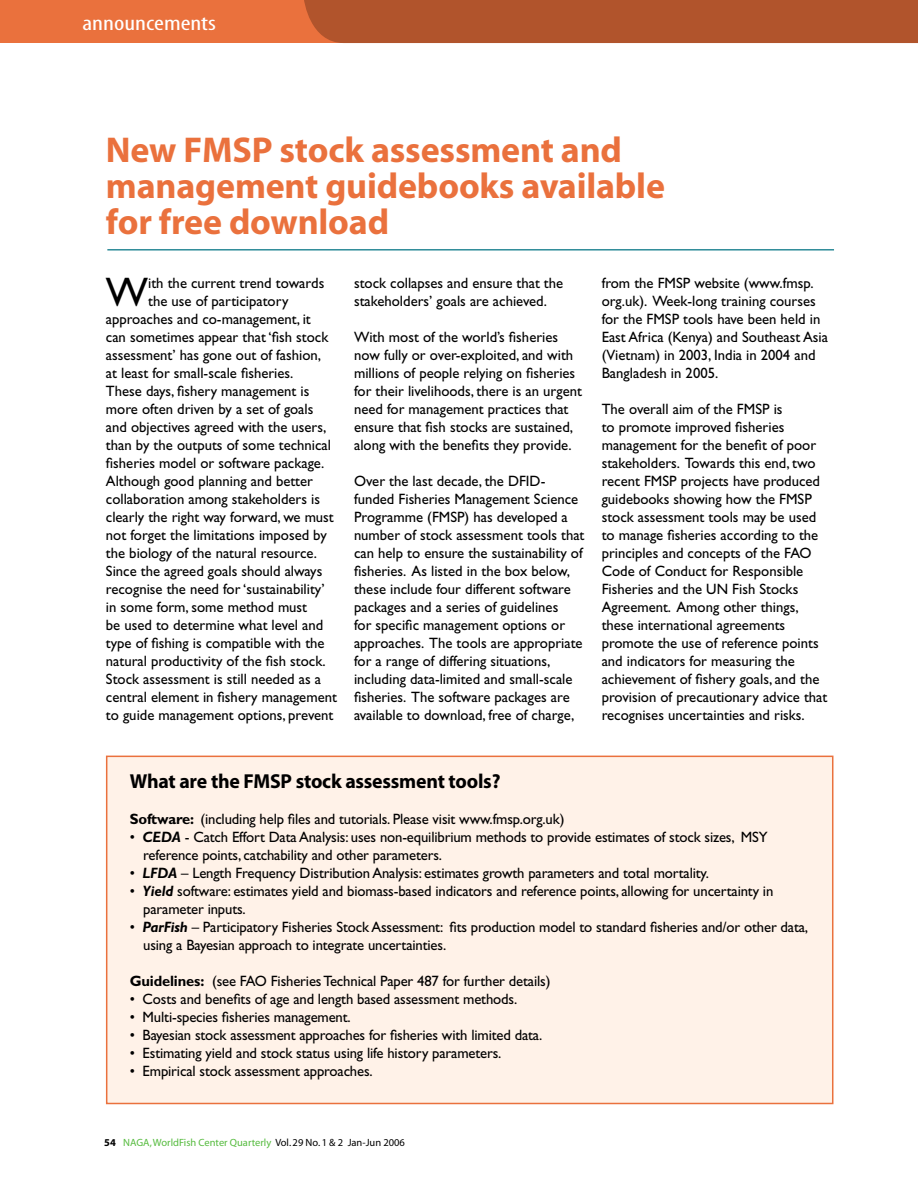
<style>
.page{position:relative;width:918px;height:1188px;background:#fff}
.page>*{position:absolute;margin:0;border:0;box-sizing:border-box;transform-origin:0 0}
.t1{font:41.4px "Gill Sans";color:#000}
.t2{font:700 36px/36px "Myriad";letter-spacing:-.005em;color:#ea713d}
.t3{font:condensed 21px "Myriad";color:#fff;scale:1.28 1}
.t4{font:700 20.25px "Myriad";letter-spacing:-.015em;color:#000}
.t5{font:15px/18px "Gill Sans";color:#000}
.t6{font:10.5px "Myriad";color:#55bb3e}
.s1{font-weight:700}
.s2{font-weight:700;font-style:italic}
.s3{font-weight:700;color:#000}
.s4{color:#000}
</style>
<div class="page">
<div style="left:0;top:0;width:355px;height:43px;background:#ea713d"></div>
<div style="left:304px;top:0;width:614px;height:43px;background:#b1542c"></div>
<div style="left:107px;top:756px;width:726px;height:347px;background:#fff2e8"></div>
<div style="left:106px;top:756px;width:727px;height:348px;border:2px solid #ea713d"></div>
<hr style="left:107px;top:249px;width:727px;height:2px;background:#2e8b99">
<h3 class="t3" style="left:82px;top:13px;width:106px">announcements</h3>
<h2 class="t2" style="left:106px;top:133px;width:561px">New FMSP stock assessment and management guidebooks available for free download</h2>
<h1 class="t1" style="left:106px;top:268px;width:44px">W</h1>
<p class="t5" style="left:148px;top:274px;width:178px">ith the current trend towards</p>
<p class="t5" style="left:148px;top:292px;width:142px">the use of participatory</p>
<p class="t5" style="left:106px;top:310px;width:206px">approaches and co-management, it</p>
<p class="t5" style="left:106px;top:328px;width:224px">can sometimes appear that ‘fish stock</p>
<p class="t5" style="left:106px;top:346px;width:217px">assessment’ has gone out of fashion,</p>
<p class="t5" style="left:106px;top:364px;width:189px">at least for small-scale fisheries.</p>
<p class="t5" style="left:106px;top:382px;width:205px">These days, fishery management is</p>
<p class="t5" style="left:106px;top:400px;width:209px">more often driven by a set of goals</p>
<p class="t5" style="left:106px;top:418px;width:222px">and objectives agreed with the users,</p>
<p class="t5" style="left:106px;top:436px;width:227px">than by the outputs of some technical</p>
<p class="t5" style="left:106px;top:454px;width:220px">fisheries model or software package.</p>
<p class="t5" style="left:106px;top:472px;width:209px">Although good planning and better</p>
<p class="t5" style="left:106px;top:490px;width:216px">collaboration among stakeholders is</p>
<p class="t5" style="left:106px;top:508px;width:229px">clearly the right way forward, we must</p>
<p class="t5" style="left:106px;top:526px;width:223px">not forget the limitations imposed by</p>
<p class="t5" style="left:106px;top:544px;width:213px">the biology of the natural resource.</p>
<p class="t5" style="left:106px;top:562px;width:218px">Since the agreed goals should always</p>
<p class="t5" style="left:106px;top:580px;width:220px">recognise the need for ‘sustainability’</p>
<p class="t5" style="left:106px;top:598px;width:203px">in some form, some method must</p>
<p class="t5" style="left:106px;top:616px;width:219px">be used to determine what level and</p>
<p class="t5" style="left:106px;top:634px;width:220px">type of fishing is compatible with the</p>
<p class="t5" style="left:106px;top:652px;width:221px">natural productivity of the fish stock.</p>
<p class="t5" style="left:106px;top:670px;width:217px">Stock assessment is still needed as a</p>
<p class="t5" style="left:106px;top:688px;width:233px">central element in fishery management</p>
<p class="t5" style="left:106px;top:706px;width:229px">to guide management options, prevent</p>
<p class="t5" style="left:354px;top:274px;width:211px">stock collapses and ensure that the stakeholders’ goals are achieved.</p>
<p class="t5" style="left:354px;top:328px;width:229px">With most of the world’s fisheries now fully or over-exploited, and with millions of people relying on fisheries for their livelihoods, there is an urgent need for management practices that ensure that fish stocks are sustained, along with the benefits they provide.</p>
<p class="t5" style="left:354px;top:472px;width:232px">Over the last decade, the DFID&shy;funded Fisheries Management Science Programme (FMSP) has developed a number of stock assessment tools that can help to ensure the sustainability of fisheries. As listed in the box below, these include four different software packages and a series of guidelines<br>for specific management options or approaches. The tools are appropriate for a range of differing situations, including data-limited and small-scale fisheries. The software packages are available to download, free of charge,</p>
<p class="t5" style="left:602px;top:274px;width:228px">from the FMSP website (www.fmsp. org.uk). Week-long training courses for the FMSP tools have been held in East Africa (Kenya) and Southeast Asia (Vietnam) in 2003, India in 2004 and Bangladesh in 2005.</p>
<p class="t5" style="left:602px;top:400px;width:227px">The overall aim of the FMSP is<br>to promote improved fisheries management for the benefit of poor stakeholders. Towards this end, two recent FMSP projects have produced guidebooks showing how the FMSP stock assessment tools may be used to manage fisheries according to the principles and concepts of the FAO Code of Conduct for Responsible Fisheries and the UN Fish Stocks Agreement. Among other things, these international agreements promote the use of reference points and indicators for measuring the achievement of fishery goals, and the provision of precautionary advice that recognises uncertainties and risks.</p>
<h3 class="t4" style="left:130px;top:770px;width:373px">What are the FMSP stock assessment tools?</h3>
<p class="t5" style="left:130px;top:810px;width:436px"><span class="s1">Software:</span> (including help files and tutorials. Please visit www.fmsp.org.uk)</p>
<p class="t5" style="left:143px;top:828px;width:626px;text-indent:-14px">• <span class="s2">CEDA</span> - Catch Effort Data Analysis: uses non-equilibrium methods to provide estimates of stock sizes, MSY reference points, catchability and other parameters.</p>
<p class="t5" style="left:130px;top:864px;width:581px">• <span class="s2">LFDA</span> – Length Frequency Distribution Analysis: estimates growth parameters and total mortality.</p>
<p class="t5" style="left:143px;top:882px;width:632px;text-indent:-14px">• <span class="s2">Yield</span> software: estimates yield and biomass-based indicators and reference points, allowing for uncertainty in parameter inputs.</p>
<p class="t5" style="left:143px;top:918px;width:666px;text-indent:-14px">• <span class="s2">ParFish</span> – Participatory Fisheries Stock Assessment: fits production model to standard fisheries and/or other data, using a Bayesian approach to integrate uncertainties.</p>
<p class="t5" style="left:130px;top:972px;width:422px"><span class="s1">Guidelines:</span> (see FAO Fisheries Technical Paper 487 for further details)</p>
<p class="t5" style="left:130px;top:990px;width:389px">• Costs and benefits of age and length based assessment methods.</p>
<p class="t5" style="left:130px;top:1008px;width:223px">• Multi-species fisheries management.</p>
<p class="t5" style="left:130px;top:1026px;width:414px">• Bayesian stock assessment approaches for fisheries with limited data.</p>
<p class="t5" style="left:130px;top:1044px;width:373px">• Estimating yield and stock status using life history parameters.</p>
<p class="t5" style="left:130px;top:1062px;width:245px">• Empirical stock assessment approaches.</p>
<p class="t6" style="left:104px;top:1137px;width:302px"><span class="s3">54</span> NAGA, WorldFish Center Quarterly <span class="s4">Vol. 29 No. 1 &amp; 2 Jan-Jun 2006</span></p>
</div>
